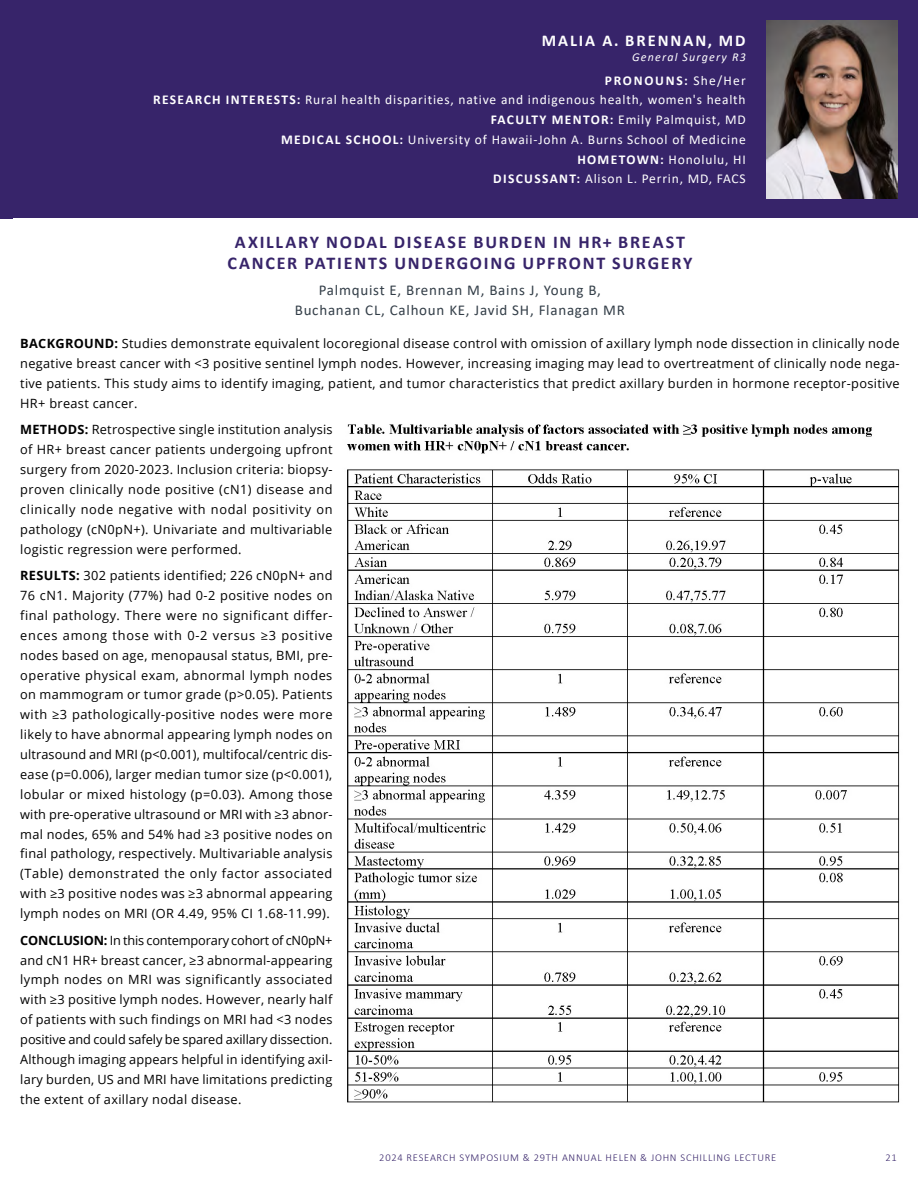
<style>
.page{position:relative;width:918px;height:1188px;background:#fff}
.page>*{position:absolute;margin:0;border:0;box-sizing:border-box;transform-origin:0 0}
.t1{font:700 18px/21px "Calibri";letter-spacing:.1em;color:#37246a;text-align:center}
.t2{font:700 16.5px "Calibri";letter-spacing:.12em;color:#fff}
.t3{font:15px/19.5px "Calibri";letter-spacing:.05em;color:#333e48;text-align:center}
.t4{font:13.5px/19.8px "Calibri";letter-spacing:.06em;color:#fff;text-align:right}
.t5{font:12.75px/20px "Open Sans";letter-spacing:.025em;color:#000;text-align:justify}
.t6{font:italic 12px "Calibri";letter-spacing:.1em;color:#fff}
.t7{font:300 10.5px "Calibri";letter-spacing:.07em;color:#37246a}
.s1{font-weight:700}
</style>
<div class="page">
<div style="left:0;top:0;width:918px;height:218px;background:#37246a"></div>
<img style="left:766px;top:21px;width:131px;height:177px">
<img style="left:347px;top:424px;width:553px;height:679px">
<p class="t2" style="left:542px;top:29px;width:205px">MALIA A. BRENNAN, MD</p>
<p class="t6" style="left:632px;top:49px;width:115px">General Surgery R3</p>
<p class="t4" style="left:153px;top:70px;width:594px"><span class="s1">PRONOUNS:</span> She/Her<br><span class="s1">RESEARCH INTERESTS:</span> Rural health disparities, native and indigenous health, women's health <span class="s1">FACULTY MENTOR:</span> Emily Palmquist, MD<br><span class="s1">MEDICAL SCHOOL:</span> University of Hawaii-John A. Burns School of Medicine<br><span class="s1">HOMETOWN:</span> Honolulu, HI<br><span class="s1">DISCUSSANT:</span> Alison L. Perrin, MD, FACS</p>
<h1 class="t1" style="left:227px;top:231px;width:466px">AXILLARY NODAL DISEASE BURDEN IN HR+ BREAST<br>CANCER PATIENTS UNDERGOING UPFRONT SURGERY</h1>
<p class="t3" style="left:295px;top:280px;width:332px">Palmquist E, Brennan M, Bains J, Young B,<br>Buchanan CL, Calhoun KE, Javid SH, Flanagan MR</p>
<p class="t5" style="left:20px;top:333px;width:881px"><span class="s1">BACKGROUND:</span> Studies demonstrate equivalent locoregional disease control with omission of axillary lymph node dissection in clinically node negative breast cancer with &lt;3 positive sentinel lymph nodes. However, increasing imaging may lead to overtreatment of clinically node nega&shy;tive patients. This study aims to identify imaging, patient, and tumor characteristics that predict axillary burden in hormone receptor-positive HR+ breast cancer.</p>
<p class="t5" style="left:20px;top:419px;width:314px"><span class="s1">METHODS:</span> Retrospective single institution analysis of HR+ breast cancer patients undergoing upfront surgery from 2020-2023. Inclusion criteria: biopsy&shy;proven clinically node positive (cN1) disease and clinically node negative with nodal positivity on pathology (cN0pN+). Univariate and multivariable logistic regression were performed.</p>
<p class="t5" style="left:20px;top:565px;width:314px"><span class="s1">RESULTS:</span> 302 patients identified; 226 cN0pN+ and 76 cN1. Majority (77%) had 0-2 positive nodes on final pathology. There were no significant differ&shy;ences among those with 0-2 versus ≥3 positive nodes based on age, menopausal status, BMI, pre&shy;operative physical exam, abnormal lymph nodes on mammogram or tumor grade (p&gt;0.05). Patients with ≥3 pathologically-positive nodes were more likely to have abnormal appearing lymph nodes on ultrasound and MRI (p&lt;0.001), multifocal/centric dis&shy;ease (p=0.006), larger median tumor size (p&lt;0.001), lobular or mixed histology (p=0.03). Among those with pre-operative ultrasound or MRI with ≥3 abnor&shy;mal nodes, 65% and 54% had ≥3 positive nodes on final pathology, respectively. Multivariable analysis (Table) demonstrated the only factor associated with ≥3 positive nodes was ≥3 abnormal appearing lymph nodes on MRI (OR 4.49, 95% CI 1.68-11.99).</p>
<p class="t5" style="left:20px;top:930px;width:314px"><span class="s1">CONCLUSION:</span> In this contemporary cohort of cN0pN+ and cN1 HR+ breast cancer, ≥3 abnormal-appearing lymph nodes on MRI was significantly associated with ≥3 positive lymph nodes. However, nearly half of patients with such findings on MRI had &lt;3 nodes positive and could safely be spared axillary dissection.<br>Although imaging appears helpful in identifying axil&shy;lary burden, US and MRI have limitations predicting the extent of axillary nodal disease.</p>
<p class="t7" style="left:379px;top:1151px;width:398px">2024 RESEARCH SYMPOSIUM &amp; 29TH ANNUAL HELEN &amp; JOHN SCHILLING LECTURE</p>
<p class="t7" style="left:886px;top:1151px;width:13px">21</p>
</div>
